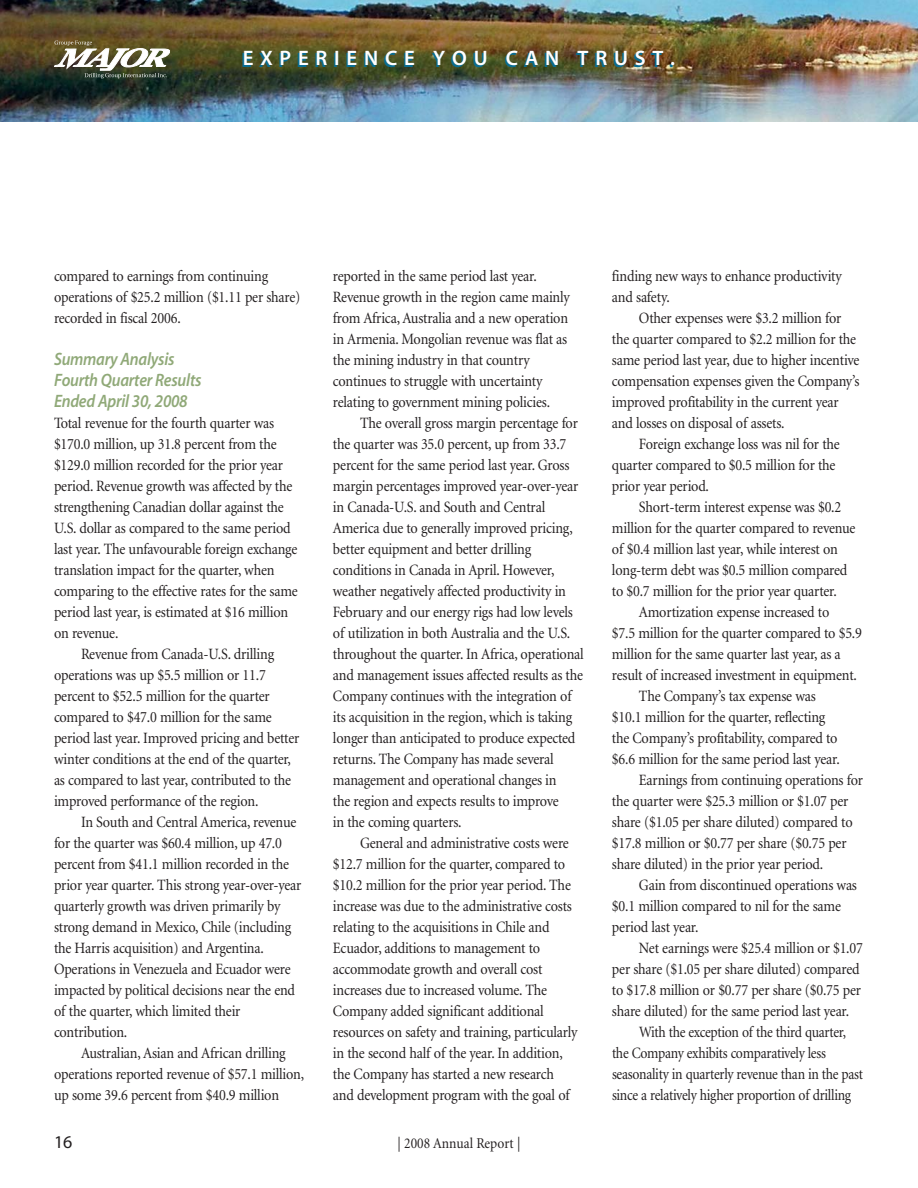
<style>
.page{position:relative;width:918px;height:1188px;background:#fff}
.page>*{position:absolute;margin:0;border:0;box-sizing:border-box;transform-origin:0 0}
.t1{font:600 21px "Myriad";letter-spacing:.32em;color:#fff}
.t2{font:italic 600 18px/21px "Myriad";letter-spacing:-.015em;color:#90a978;scale:.9 1}
.t3{font:18px "Myriad";color:#231f20}
.t4{font:15.75px/21px "Minion";letter-spacing:-.015em;color:#231f20;scale:.9 1}
.t5{font:15.75px "Minion";letter-spacing:-.015em;color:#231f20;scale:.87 1}
.t6{font:15px "Minion";color:#231f20;scale:.9 1}
</style>
<div class="page">
<img style="left:0;top:0;width:918px;height:121px">
<img style="left:54px;top:40px;width:116px;height:46px">
<h1 class="t1" style="left:243px;top:50px;width:434px">EXPERIENCE YOU CAN TRUST.</h1>
<p class="t4" style="left:54px;top:267px;width:275px">compared to earnings from continuing operations of $25.2 million ($1.11 per share) recorded in fiscal 2006.</p>
<p class="t2" style="left:54px;top:350px;width:165px">Summary Analysis<br>Fourth Quarter Results<br>Ended April 30, 2008</p>
<p class="t4" style="left:54px;top:414px;width:272px">Total revenue for the fourth quarter was $170.0 million, up 31.8 percent from the $129.0 million recorded for the prior year period. Revenue growth was affected by the strengthening Canadian dollar against the U.S. dollar as compared to the same period last year. The unfavourable foreign exchange translation impact for the quarter, when comparing to the effective rates for the same period last year, is estimated at $16 million on revenue.</p>
<p class="t4" style="left:54px;top:645px;width:274px;text-indent:27px">Revenue from Canada-U.S. drilling operations was up $5.5 million or 11.7 percent to $52.5 million for the quarter compared to $47.0 million for the same period last year. Improved pricing and better winter conditions at the end of the quarter, as compared to last year, contributed to the improved performance of the region.</p>
<p class="t4" style="left:54px;top:813px;width:276px;text-indent:27px">In South and Central America, revenue for the quarter was $60.4 million, up 47.0 percent from $41.1 million recorded in the prior year quarter. This strong year-over-year quarterly growth was driven primarily by strong demand in Mexico, Chile (including the Harris acquisition) and Argentina.<br>Operations in Venezuela and Ecuador were impacted by political decisions near the end of the quarter, which limited their contribution.</p>
<p class="t4" style="left:54px;top:1044px;width:279px;text-indent:27px">Australian, Asian and African drilling operations reported revenue of $57.1 million, up some 39.6 percent from $40.9 million</p>
<p class="t4" style="left:333px;top:267px;width:265px">reported in the same period last year.<br>Revenue growth in the region came mainly from Africa, Australia and a new operation in Armenia. Mongolian revenue was flat as the mining industry in that country continues to struggle with uncertainty relating to government mining policies.</p>
<p class="t4" style="left:333px;top:414px;width:280px;text-indent:27px">The overall gross margin percentage for the quarter was 35.0 percent, up from 33.7 percent for the same period last year. Gross margin percentages improved year-over-year in Canada-U.S. and South and Central America due to generally improved pricing, better equipment and better drilling conditions in Canada in April. However, weather negatively affected productivity in February and our energy rigs had low levels of utilization in both Australia and the U.S. throughout the quarter. In Africa, operational and management issues affected results as the Company continues with the integration of its acquisition in the region, which is taking longer than anticipated to produce expected returns. The Company has made several management and operational changes in<br>the region and expects results to improve<br>in the coming quarters.</p>
<p class="t4" style="left:333px;top:834px;width:273px;text-indent:27px">General and administrative costs were $12.7 million for the quarter, compared to $10.2 million for the prior year period. The increase was due to the administrative costs relating to the acquisitions in Chile and Ecuador, additions to management to accommodate growth and overall cost increases due to increased volume. The Company added significant additional resources on safety and training, particularly in the second half of the year. In addition, the Company has started a new research and development program with the goal of</p>
<p class="t3" style="left:54px;top:1135px;width:20px">16</p>
<p class="t6" style="left:397px;top:1137px;width:138px">| 2008 Annual Report |</p>
<p class="t4" style="left:612px;top:267px;width:257px">finding new ways to enhance productivity and safety.</p>
<p class="t4" style="left:612px;top:309px;width:277px;text-indent:27px">Other expenses were $3.2 million for the quarter compared to $2.2 million for the same period last year, due to higher incentive compensation expenses given the Company’s improved profitability in the current year and losses on disposal of assets.</p>
<p class="t4" style="left:612px;top:435px;width:255px;text-indent:27px">Foreign exchange loss was nil for the quarter compared to $0.5 million for the prior year period.</p>
<p class="t4" style="left:639px;top:498px;width:226px">Short-term interest expense was $0.2</p>
<p class="t4" style="left:612px;top:519px;width:272px">million for the quarter compared to revenue</p>
<p class="t4" style="left:612px;top:540px;width:253px">of $0.4 million last year, while interest on</p>
<p class="t4" style="left:612px;top:561px;width:263px">long-term debt was $0.5 million compared</p>
<p class="t4" style="left:612px;top:582px;width:251px">to $0.7 million for the prior year quarter.</p>
<p class="t4" style="left:639px;top:603px;width:213px">Amortization expense increased to</p>
<p class="t4" style="left:612px;top:624px;width:279px">$7.5 million for the quarter compared to $5.9</p>
<p class="t4" style="left:612px;top:645px;width:256px">million for the same quarter last year, as a</p>
<p class="t4" style="left:612px;top:666px;width:274px">result of increased investment in equipment.</p>
<p class="t4" style="left:639px;top:687px;width:198px">The Company’s tax expense was</p>
<p class="t4" style="left:612px;top:708px;width:239px">$10.1 million for the quarter, reflecting</p>
<p class="t4" style="left:612px;top:729px;width:252px">the Company’s profitability, compared to</p>
<p class="t4" style="left:612px;top:750px;width:255px">$6.6 million for the same period last year.</p>
<p class="t4" style="left:639px;top:771px;width:251px">Earnings from continuing operations for</p>
<p class="t4" style="left:612px;top:792px;width:264px">the quarter were $25.3 million or $1.07 per</p>
<p class="t4" style="left:612px;top:813px;width:269px">share ($1.05 per share diluted) compared to</p>
<p class="t4" style="left:612px;top:834px;width:262px">$17.8 million or $0.77 per share ($0.75 per</p>
<p class="t4" style="left:612px;top:855px;width:236px">share diluted) in the prior year period.</p>
<p class="t4" style="left:639px;top:876px;width:244px">Gain from discontinued operations was</p>
<p class="t4" style="left:612px;top:897px;width:256px">$0.1 million compared to nil for the same</p>
<p class="t4" style="left:612px;top:918px;width:98px">period last year.</p>
<p class="t4" style="left:639px;top:939px;width:250px">Net earnings were $25.4 million or $1.07</p>
<p class="t4" style="left:612px;top:960px;width:277px">per share ($1.05 per share diluted) compared</p>
<p class="t4" style="left:612px;top:981px;width:278px">to $17.8 million or $0.77 per share ($0.75 per</p>
<p class="t4" style="left:612px;top:1002px;width:265px">share diluted) for the same period last year.</p>
<p class="t5" style="left:639px;top:1026px;width:240px">With the exception of the third quarter,</p>
<p class="t5" style="left:612px;top:1047px;width:247px">the Company exhibits comparatively less</p>
<p class="t5" style="left:612px;top:1068px;width:290px">seasonality in quarterly revenue than in the past</p>
<p class="t5" style="left:612px;top:1089px;width:276px">since a relatively higher proportion of drilling</p>
</div>
